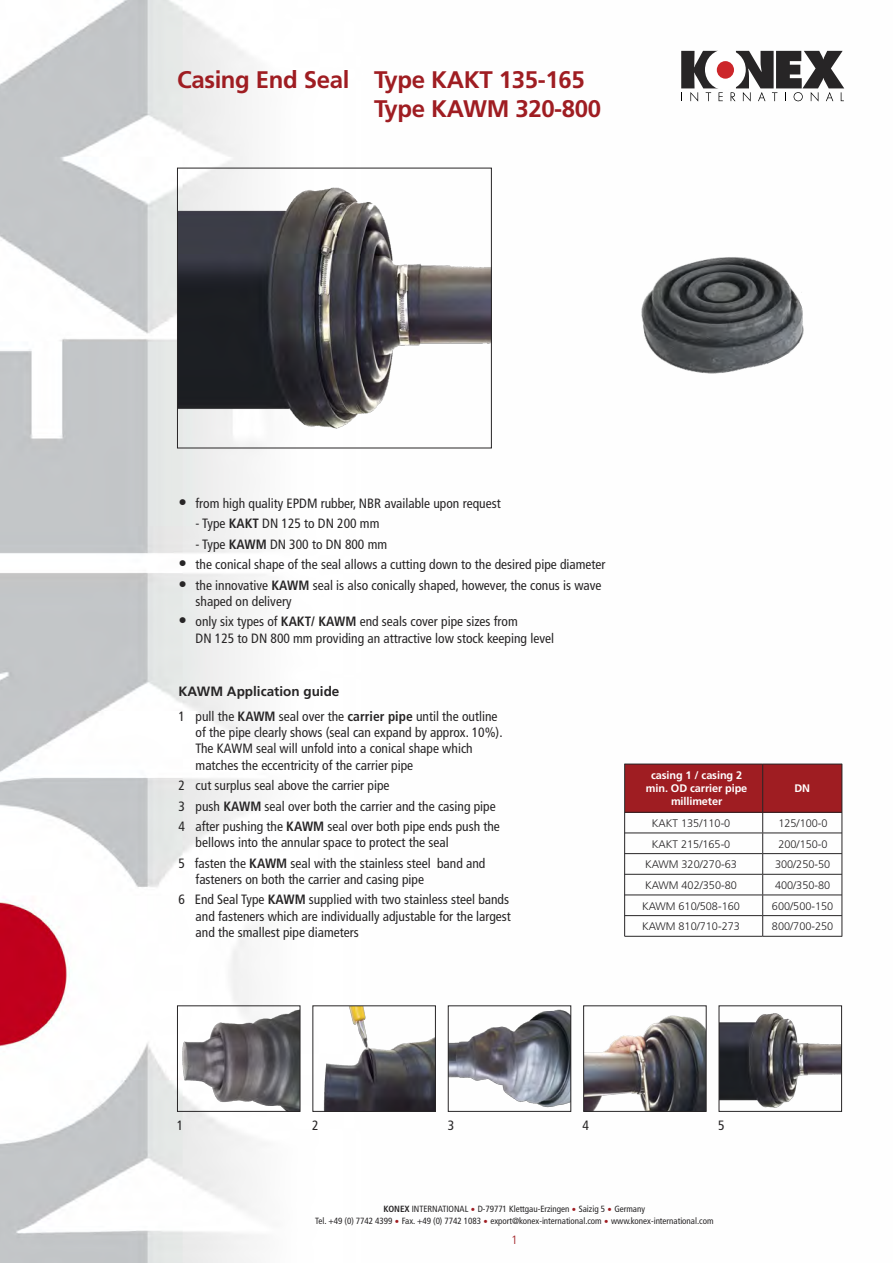
<style>
.page{position:relative;width:893px;height:1263px;background:#fff}
.page>*{position:absolute;margin:0;border:0;box-sizing:border-box;transform-origin:0 0}
.t1{font:700 24px "Frutiger";letter-spacing:-.015em;color:#9f1d22}
.t2{font:condensed 13.5px/16.2px "Frutiger";color:#272526}
.t3{font:700 13.5px "Frutiger";color:#272526}
.t4{font:300 12px "Frutiger";color:#9f1d22}
.t5{font:300 10.95px "Frutiger";color:#272526}
.t6{font:700 10.95px "Frutiger";letter-spacing:-.01em;color:#fff}
.t7{font:condensed 9px "Frutiger";color:#272526}
.s1{font-size:16.8px}
.s2{font-weight:700}
.s3{font-family:"Lucida Grande";font-stretch:normal;color:#9f1d22}
</style>
<div class="page">
<img style="left:0;top:0;width:845px;height:1263px">
<svg style="left:681px;top:51px;width:42px;height:50px"></svg>
<svg style="left:731px;top:51px;width:113px;height:50px"></svg>
<div style="left:705px;top:49px;width:41px;height:41px;background:#fff;border-radius:50%"></div>
<div style="left:717px;top:61px;width:17px;height:18px;background:#cc262a;border-radius:50%"></div>
<img style="left:179px;top:178px;width:311px;height:260px">
<div style="left:177px;top:168px;width:315px;height:280px;border:1px solid #272526"></div>
<img style="left:180px;top:1007px;width:118px;height:103px">
<div style="left:177px;top:1005px;width:123px;height:107px;border:1px solid #272526"></div>
<img style="left:321px;top:1007px;width:113px;height:103px">
<div style="left:312px;top:1005px;width:124px;height:107px;border:1px solid #272526"></div>
<img style="left:450px;top:1008px;width:119px;height:102px">
<div style="left:448px;top:1005px;width:123px;height:107px;border:1px solid #272526"></div>
<img style="left:585px;top:1009px;width:120px;height:101px">
<div style="left:583px;top:1005px;width:124px;height:107px;border:1px solid #272526"></div>
<img style="left:721px;top:1010px;width:119px;height:100px">
<div style="left:719px;top:1005px;width:123px;height:107px;border:1px solid #272526"></div>
<img style="left:635px;top:247px;width:178px;height:139px">
<div style="left:625px;top:764px;width:217px;height:48px;background:#9f1d22"></div>
<hr style="left:624px;top:764px;width:1px;height:172px;background:#272526">
<svg style="left:762px;top:813px;width:1px;height:123px"></svg>
<hr style="left:625px;top:833px;width:138px;height:1px;background:#272526">
<hr style="left:763px;top:833px;width:79px;height:1px;background:#272526">
<hr style="left:625px;top:853px;width:138px;height:1px;background:#272526">
<hr style="left:763px;top:853px;width:79px;height:1px;background:#272526">
<hr style="left:625px;top:874px;width:138px;height:1px;background:#272526">
<hr style="left:763px;top:874px;width:79px;height:1px;background:#272526">
<hr style="left:625px;top:895px;width:138px;height:1px;background:#272526">
<hr style="left:763px;top:895px;width:79px;height:1px;background:#272526">
<hr style="left:625px;top:915px;width:138px;height:1px;background:#272526">
<hr style="left:763px;top:915px;width:79px;height:1px;background:#272526">
<hr style="left:625px;top:936px;width:138px;height:1px;background:#272526">
<hr style="left:763px;top:936px;width:79px;height:1px;background:#272526">
<hr style="left:625px;top:764px;width:138px;height:1px;background:#272526">
<hr style="left:763px;top:764px;width:79px;height:1px;background:#272526">
<hr style="left:762px;top:764px;width:1px;height:48px;background:#272526">
<hr style="left:842px;top:764px;width:1px;height:172px;background:#272526">
<hr style="left:625px;top:812px;width:138px;height:1px;background:#272526">
<hr style="left:763px;top:812px;width:79px;height:1px;background:#272526">
<p class="t1" style="left:177px;top:70px;width:409px">Casing End Seal Type KAKT 135-165</p>
<p class="t1" style="left:374px;top:99px;width:228px">Type KAWM 320-800</p>
<p class="t2" style="left:179px;top:496px;width:324px"><span class="s1">•</span> from high quality EPDM rubber, NBR available upon request</p>
<p class="t2" style="left:196px;top:517px;width:185px">- Type <span class="s2">KAKT</span> DN 125 to DN 200 mm</p>
<p class="t2" style="left:196px;top:537px;width:193px">- Type <span class="s2">KAWM</span> DN 300 to DN 800 mm</p>
<p class="t2" style="left:179px;top:558px;width:428px"><span class="s1">•</span> the conical shape of the seal allows a cutting down to the desired pipe diameter</p>
<p class="t2" style="left:196px;top:578px;width:407px;text-indent:-17px"><span class="s1">•</span> the innovative <span class="s2">KAWM</span> seal is also conically shaped, however, the conus is wave shaped on delivery</p>
<p class="t2" style="left:196px;top:615px;width:360px;text-indent:-17px"><span class="s1">•</span> only six types of <span class="s2">KAKT/ KAWM</span> end seals cover pipe sizes from<br>DN 125 to DN 800 mm providing an attractive low stock keeping level</p>
<p class="t3" style="left:179px;top:686px;width:162px">KAWM Application guide</p>
<p class="t2" style="left:196px;top:709px;width:309px;text-indent:-17px">1 pull the <span class="s2">KAWM</span> seal over the <span class="s2">carrier pipe</span> until the outline of the pipe clearly shows (seal can expand by approx. 10%).<br>The KAWM seal will unfold into a conical shape which matches the eccentricity of the carrier pipe</p>
<p class="t2" style="left:179px;top:778px;width:212px">2 cut surplus seal above the carrier pipe</p>
<p class="t2" style="left:179px;top:799px;width:319px">3 push <span class="s2">KAWM</span> seal over both the carrier and the casing pipe</p>
<p class="t2" style="left:196px;top:819px;width:306px;text-indent:-17px">4 after pushing the <span class="s2">KAWM</span> seal over both pipe ends push the bellows into the annular space to protect the seal</p>
<p class="t2" style="left:196px;top:856px;width:291px;text-indent:-17px">5 fasten the <span class="s2">KAWM</span> seal with the stainless steel band and fasteners on both the carrier and casing pipe</p>
<p class="t2" style="left:196px;top:893px;width:317px;text-indent:-17px">6 End Seal Type <span class="s2">KAWM</span> supplied with two stainless steel bands and fasteners which are individually adjustable for the largest and the smallest pipe diameters</p>
<p class="t6" style="left:651px;top:770px;width:92px">casing 1 / casing 2</p>
<p class="t6" style="left:646px;top:783px;width:103px">min. OD carrier pipe</p>
<p class="t6" style="left:671px;top:797px;width:53px">millimeter</p>
<p class="t6" style="left:794px;top:784px;width:17px">DN</p>
<p class="t5" style="left:652px;top:819px;width:80px">KAKT 135/110-0</p>
<p class="t5" style="left:778px;top:819px;width:51px">125/100-0</p>
<p class="t5" style="left:652px;top:839px;width:80px">KAKT 215/165-0</p>
<p class="t5" style="left:778px;top:839px;width:51px">200/150-0</p>
<p class="t5" style="left:645px;top:860px;width:93px">KAWM 320/270-63</p>
<p class="t5" style="left:775px;top:860px;width:57px">300/250-50</p>
<p class="t5" style="left:645px;top:881px;width:93px">KAWM 402/350-80</p>
<p class="t5" style="left:775px;top:881px;width:57px">400/350-80</p>
<p class="t5" style="left:642px;top:901px;width:99px">KAWM 610/508-160</p>
<p class="t5" style="left:772px;top:901px;width:63px">600/500-150</p>
<p class="t5" style="left:642px;top:922px;width:99px">KAWM 810/710-273</p>
<p class="t5" style="left:772px;top:922px;width:63px">800/700-250</p>
<p class="t2" style="left:177px;top:1118px;width:8px">1</p>
<p class="t2" style="left:312px;top:1118px;width:8px">2</p>
<p class="t2" style="left:448px;top:1118px;width:8px">3</p>
<p class="t2" style="left:582px;top:1118px;width:8px">4</p>
<p class="t2" style="left:718px;top:1118px;width:8px">5</p>
<p class="t7" style="left:384px;top:1205px;width:263px"><span class="s2">KONEX</span> INTERNATIONAL <span class="s3">•</span> D-79771 Klettgau-Erzingen <span class="s3">•</span> Saizig 5 <span class="s3">•</span> Germany</p>
<p class="t7" style="left:315px;top:1217px;width:400px">Tel. +49 (0) 7742 4399 <span class="s3">•</span> Fax. +49 (0) 7742 1083 <span class="s3">•</span> export@konex-international.com <span class="s3">•</span> www.konex-international.com</p>
<p class="t4" style="left:511px;top:1235px;width:8px">1</p>
</div>
